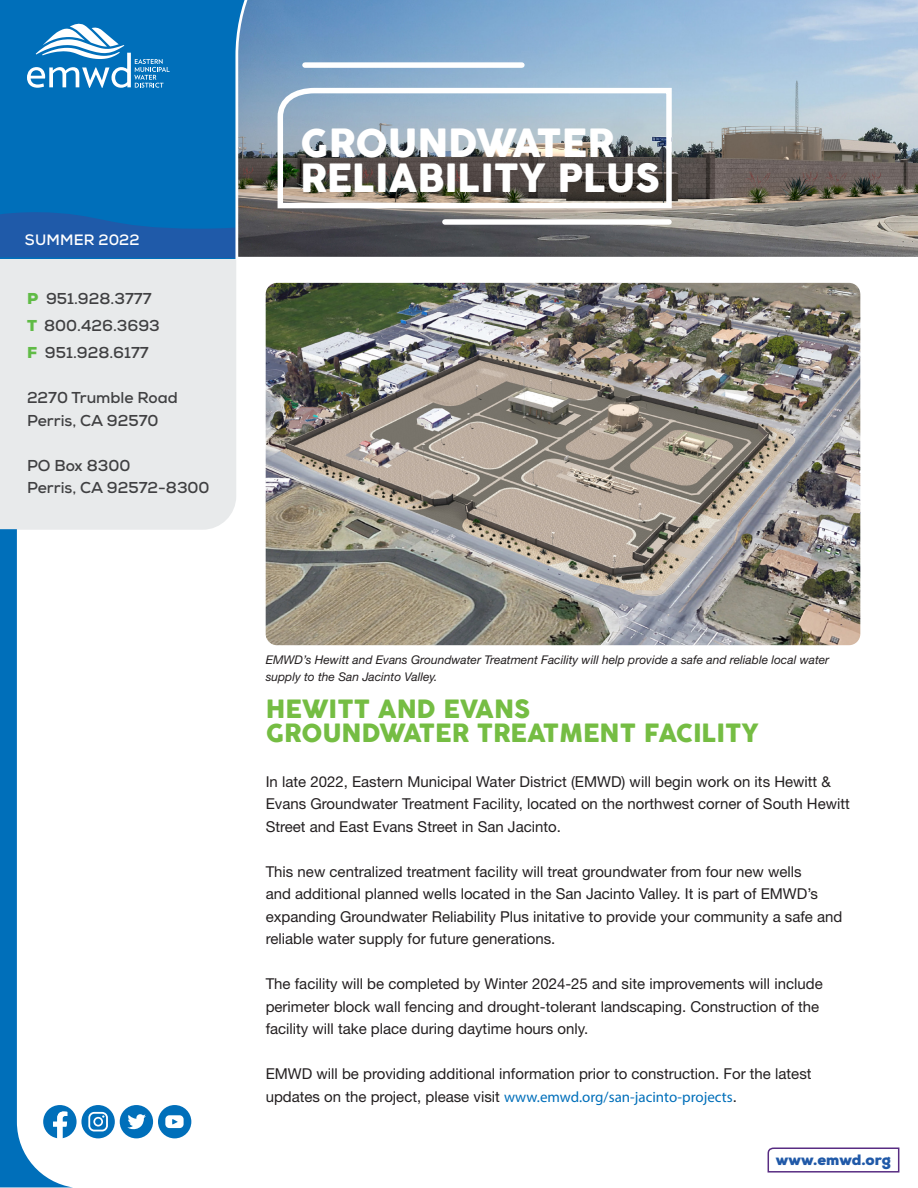
<style>
.page{position:relative;width:918px;height:1188px;background:#fff}
.page>*{position:absolute;margin:0;border:0;box-sizing:border-box;transform-origin:0 0}
.t1{font:37.95px/35.5px "COCOGOOSE";color:#fff}
.t2{font:24.6px/24px "COCOGOOSE";color:#75bd43}
.t3{font:700 15.75px/22.5px "Nexa";color:#404042}
.t4{font:15px/22.5px "Helvetica Neue LT Std";color:#231f20}
.t5{font:900 15px "Nexa";color:#2059a8}
.t6{font:700 15px "Nexa";letter-spacing:.015em;color:#fff}
.t7{font:italic 12px/16.5px "Helvetica Neue LT Std";color:#231f20}
.s1{font-weight:900;color:#60bb46}
.s2{font-family:"Myriad Pro";color:#006fba}
</style>
<div class="page">
<svg style="left:767px;top:1147px;width:133px;height:26px"></svg>
<div style="left:0;top:258px;width:236px;height:272px;background:#e8eaeb"></div>
<div style="left:0;top:0;width:382px;height:258px;background:#006fba"></div>
<svg style="left:0;top:212px;width:234px;height:46px"></svg>
<svg style="left:27px;top:23px;width:143px;height:65px"></svg>
<svg style="left:234px;top:0;width:684px;height:261px;background:#89a"></svg>
<svg style="left:0;top:529px;width:73px;height:658px"></svg>
<div style="left:120px;top:1105px;width:33px;height:33px;background:#006fba;border-radius:50%"></div>
<svg style="left:127px;top:1114px;width:19px;height:16px"></svg>
<div style="left:158px;top:1105px;width:33px;height:33px;background:#006fba;border-radius:50%"></div>
<svg style="left:165px;top:1115px;width:19px;height:13px"></svg>
<div style="left:81px;top:1105px;width:34px;height:33px;background:#006fba;border-radius:50%"></div>
<svg style="left:88px;top:1112px;width:20px;height:19px"></svg>
<svg style="left:43px;top:1105px;width:34px;height:33px"></svg>
<div style="left:445px;top:219px;width:224px;height:6px;background:#fff"></div>
<div style="left:305px;top:62px;width:217px;height:6px;background:#fff"></div>
<img style="left:275px;top:85px;width:400px;height:126px">
<img style="left:266px;top:283px;width:594px;height:362px">
<p class="t6" style="left:25px;top:231px;width:116px">SUMMER 2022</p>
<p class="t3" style="left:27px;top:287px;width:126px"><span class="s1">P</span> 951.928.3777</p>
<p class="t3" style="left:27px;top:314px;width:134px"><span class="s1">T</span> 800.426.3693</p>
<p class="t3" style="left:27px;top:341px;width:123px"><span class="s1">F</span> 951.928.6177</p>
<p class="t3" style="left:27px;top:386px;width:152px">2270 Trumble Road<br>Perris, CA 92570</p>
<p class="t3" style="left:27px;top:454px;width:105px">PO Box 8300</p>
<p class="t3" style="left:27px;top:476px;width:184px">Perris, CA 92572-8300</p>
<p class="t1" style="left:300px;top:126px;width:362px">GROUNDWATER<br>RELIABILITY PLUS</p>
<p class="t7" style="left:266px;top:651px;width:565px">EMWD’s Hewitt and Evans Groundwater Treatment Facility will help provide a safe and reliable local water supply to the San Jacinto Valley.</p>
<p class="t2" style="left:266px;top:697px;width:495px">HEWITT AND EVANS<br>GROUNDWATER TREATMENT FACILITY</p>
<p class="t4" style="left:266px;top:770px;width:586px">In late 2022, Eastern Municipal Water District (EMWD) will begin work on its Hewitt &amp;<br>Evans Groundwater Treatment Facility, located on the northwest corner of South Hewitt<br>Street and East Evans Street in San Jacinto.</p>
<p class="t4" style="left:266px;top:860px;width:578px">This new centralized treatment facility will treat groundwater from four new wells<br>and additional planned wells located in the San Jacinto Valley. It is part of EMWD’s expanding Groundwater Reliability Plus initative to provide your community a safe and reliable water supply for future generations.</p>
<p class="t4" style="left:266px;top:972px;width:559px">The facility will be completed by Winter 2024-25 and site improvements will include perimeter block wall fencing and drought-tolerant landscaping. Construction of the facility will take place during daytime hours only.</p>
<p class="t4" style="left:266px;top:1062px;width:547px">EMWD will be providing additional information prior to construction. For the latest updates on the project, please visit <span class="s2">www.emwd.org/san-jacinto-projects</span>.</p>
<p class="t5" style="left:776px;top:1150px;width:117px">www.emwd.org</p>
</div>
